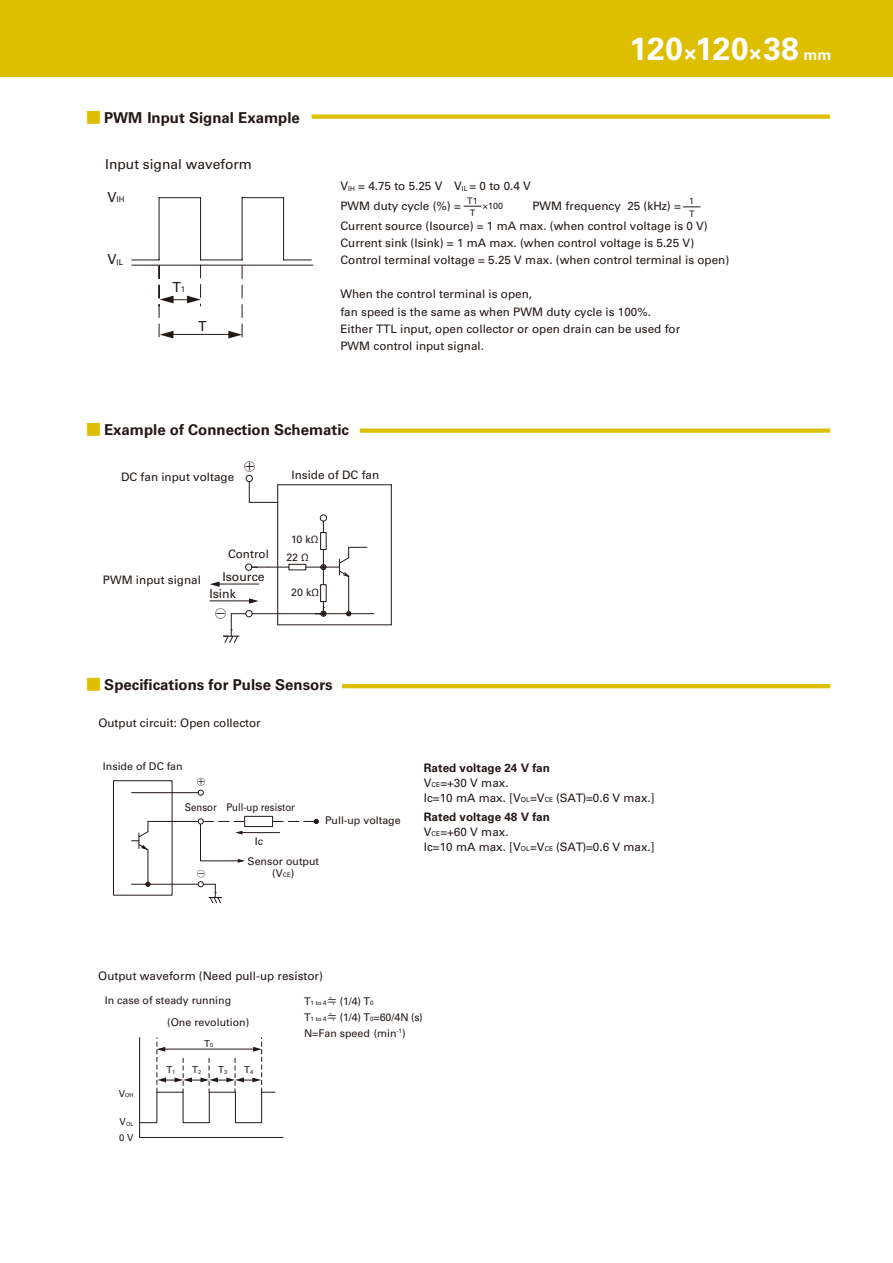
<style>
.page{position:relative;width:893px;height:1263px;background:#fff}
.page>*{position:absolute;margin:0;border:0;box-sizing:border-box;transform-origin:0 0}
.t1{font:700 31.95px "Univers LT Std";color:#fff}
.t2{font:700 15px "Univers LT Std";color:#231916}
.t3{font:13.8px "Univers LT Std";color:#231916}
.t4{font:12.3px/16.8px "Univers LT Std";color:#231916}
.t5{font:11.7px/17px "Univers LT Std";color:#231916}
.t6{font:11.7px "Shin Go Pro";color:#231916}
.t7{font:10.65px/15.9px "Univers LT Std";color:#231916}
.t8{font:10.65px "Univers LT Std";color:#231916;scale:.9 1}
.t9{font:9.6px "Univers LT Std";color:#231916}
.t10{font:9px "Univers LT Std";color:#231916}
.t11{font:8.1px "Univers LT Std";color:#231916}
.t12{font:5.55px "Univers LT Std";color:#231916}
.s1{font-family:"Shin Go Pro";font-weight:500;font-size:14.85px;color:#ddbe00}
.s2{font-size:13.8px}
.s3{font-size:8.1px}
.s4{font-size:21.3px}
.s5{font-size:14.85px}
.s6{font-size:6.75px}
.s7{font-family:"Shin Go Pro";font-weight:500;color:#ddbe00}
.s8{font-size:6.15px}
.s9{font-weight:700}
.s10{font-size:9.6px}
.s11{font-size:5.55px}
.s12{font-family:"Shin Go Pro"}
</style>
<div class="page">
<div style="left:312px;top:114px;width:518px;height:5px;background:#ddbe00"></div>
<hr style="left:169px;top:334px;width:64px;height:1px;background:#231916">
<svg style="left:284px;top:260px;width:27px;height:1px"></svg>
<hr style="left:132px;top:265px;width:181px;height:1px;background:#231916">
<hr style="left:283px;top:198px;width:1px;height:62px;background:#231916">
<hr style="left:242px;top:198px;width:1px;height:62px;background:#231916">
<hr style="left:200px;top:198px;width:1px;height:62px;background:#231916">
<hr style="left:159px;top:198px;width:1px;height:62px;background:#231916">
<hr style="left:201px;top:260px;width:41px;height:1px;background:#231916">
<hr style="left:159px;top:197px;width:42px;height:1px;background:#231916">
<hr style="left:242px;top:197px;width:42px;height:1px;background:#231916">
<svg style="left:228px;top:266px;width:15px;height:73px"></svg>
<svg style="left:132px;top:260px;width:69px;height:79px"></svg>
<svg style="left:464px;top:206px;width:17px;height:1px"></svg>
<svg style="left:683px;top:207px;width:17px;height:1px"></svg>
<div style="left:0;top:0;width:893px;height:77px;background:#ddbe00"></div>
<div style="left:360px;top:428px;width:470px;height:5px;background:#ddbe00"></div>
<hr style="left:210px;top:600px;width:42px;height:1px;background:#231916">
<hr style="left:217px;top:584px;width:42px;height:1px;background:#231916">
<svg style="left:210px;top:581px;width:10px;height:6px"></svg>
<svg style="left:249px;top:598px;width:10px;height:6px"></svg>
<div style="left:246px;top:475px;width:7px;height:7px;border:1px solid #231916;border-radius:50%"></div>
<hr style="left:391px;top:484px;width:1px;height:141px;background:#231916">
<hr style="left:278px;top:624px;width:113px;height:1px;background:#231916">
<hr style="left:252px;top:613px;width:71px;height:1px;background:#231916">
<div style="left:245px;top:563px;width:7px;height:8px;border:1px solid #231916;border-radius:50%"></div>
<div style="left:245px;top:610px;width:8px;height:7px;border:1px solid #231916;border-radius:50%"></div>
<div style="left:288px;top:564px;width:18px;height:6px;border:1px solid #231916"></div>
<div style="left:320px;top:514px;width:7px;height:7px;border:1px solid #231916;border-radius:50%"></div>
<hr style="left:278px;top:484px;width:113px;height:1px;background:#231916">
<hr style="left:277px;top:485px;width:1px;height:140px;background:#231916">
<div style="left:320px;top:584px;width:7px;height:18px;border:1px solid #231916"></div>
<div style="left:320px;top:532px;width:7px;height:18px;border:1px solid #231916"></div>
<svg style="left:252px;top:567px;width:37px;height:1px"></svg>
<svg style="left:346px;top:611px;width:5px;height:5px"></svg>
<hr style="left:348px;top:576px;width:1px;height:38px;background:#231916">
<svg style="left:306px;top:547px;width:61px;height:38px"></svg>
<svg style="left:249px;top:482px;width:29px;height:21px"></svg>
<hr style="left:316px;top:613px;width:58px;height:1px;background:#231916">
<svg style="left:316px;top:602px;width:10px;height:15px"></svg>
<svg style="left:223px;top:613px;width:23px;height:30px"></svg>
<hr style="left:148px;top:821px;width:65px;height:1px;background:#231916">
<hr style="left:132px;top:884px;width:66px;height:1px;background:#231916">
<hr style="left:132px;top:792px;width:66px;height:1px;background:#231916">
<hr style="left:148px;top:850px;width:1px;height:34px;background:#231916">
<svg style="left:145px;top:882px;width:5px;height:5px"></svg>
<svg style="left:132px;top:821px;width:17px;height:30px"></svg>
<div style="left:244px;top:816px;width:29px;height:11px;border:1px solid #231916"></div>
<svg style="left:272px;top:819px;width:47px;height:5px"></svg>
<hr style="left:238px;top:832px;width:42px;height:1px;background:#231916">
<svg style="left:198px;top:818px;width:47px;height:45px"></svg>
<div style="left:113px;top:780px;width:59px;height:115px;border:1px solid #231916"></div>
<svg style="left:342px;top:684px;width:488px;height:4px;background:#ddbe03"></svg>
<svg style="left:139px;top:1037px;width:145px;height:101px"></svg>
<svg style="left:197px;top:881px;width:25px;height:23px"></svg>
<svg style="left:197px;top:789px;width:7px;height:7px"></svg>
<p class="t2" style="left:86px;top:108px;width:215px"><span class="s1">■</span> PWM Input Signal Example</p>
<p class="t3" style="left:105px;top:156px;width:148px">Input signal waveform</p>
<p class="t11" style="left:107px;top:195px;width:19px"><span class="s2">V</span>IH</p>
<p class="t11" style="left:107px;top:257px;width:17px"><span class="s2">V</span>IL</p>
<p class="t3" style="left:173px;top:279px;width:14px">T<span class="s3">1</span></p>
<p class="t3" style="left:198px;top:318px;width:10px">T</p>
<h1 class="t1" style="left:630px;top:30px;width:203px">120<span class="s4">×</span>120<span class="s4">×</span>38 <span class="s5">mm</span></h1>
<p class="t5" style="left:340px;top:176px;width:192px;line-height:20px">V<span class="s6">IH</span> = 4.75 to 5.25 V V<span class="s6">IL</span> = 0 to 0.4 V<br>PWM duty cycle (%) =</p>
<p class="t10" style="left:467px;top:195px;width:12px">T1</p>
<p class="t10" style="left:689px;top:196px;width:6px">1</p>
<p class="t5" style="left:340px;top:196px;width:369px;line-height:20.2px;text-indent:192px">PWM frequency 25 (kHz) =<br>Current source (Isource) = 1 mA max. (when control voltage is 0 V)</p>
<p class="t5" style="left:340px;top:235px;width:390px">Current sink (Isink) = 1 mA max. (when control voltage is 5.25 V)<br>Control terminal voltage = 5.25 V max. (when control terminal is open)</p>
<p class="t5" style="left:340px;top:286px;width:341px">When the control terminal is open,<br>fan speed is the same as when PWM duty cycle is 100%.<br>Either TTL input, open collector or open drain can be used for PWM control input signal.</p>
<p class="t10" style="left:483px;top:200px;width:22px">×100</p>
<p class="t10" style="left:470px;top:207px;width:7px">T</p>
<p class="t10" style="left:689px;top:208px;width:7px">T</p>
<p class="t2" style="left:86px;top:421px;width:265px"><span class="s1">■</span> Example of Connection Schematic</p>
<p class="t5" style="left:121px;top:468px;width:115px">DC fan input voltage</p>
<p class="t5" style="left:291px;top:467px;width:89px">Inside of DC fan</p>
<p class="t6" style="left:244px;top:457px;width:13px">○＋</p>
<p class="t5" style="left:103px;top:572px;width:100px">PWM input signal</p>
<p class="t5" style="left:228px;top:545px;width:42px">Control</p>
<p class="t4" style="left:209px;top:569px;width:57px;text-indent:13px">Isource<br>Isink</p>
<p class="t6" style="left:215px;top:604px;width:13px">○－</p>
<p class="t7" style="left:291px;top:531px;width:29px">10 kΩ</p>
<p class="t7" style="left:286px;top:549px;width:24px">22 Ω</p>
<p class="t7" style="left:291px;top:584px;width:29px">20 kΩ</p>
<p class="t2" style="left:86px;top:676px;width:248px"><span class="s7">■</span> Specifications for Pulse Sensors</p>
<p class="t5" style="left:98px;top:714px;width:164px">Output circuit: Open collector</p>
<p class="t7" style="left:103px;top:759px;width:81px">Inside of DC fan</p>
<p class="t8" style="left:185px;top:801px;width:124px">Sensor Pull-up resistor</p>
<p class="t7" style="left:325px;top:812px;width:77px">Pull-up voltage</p>
<p class="t7" style="left:248px;top:831px;width:73px;line-height:20.4px;text-indent:7px">Ic<br>Sensor output</p>
<p class="t7" style="left:272px;top:865px;width:24px">(V<span class="s8">CE</span>)</p>
<p class="t5" style="left:424px;top:760px;width:232px;line-height:14.9px"><span class="s9">Rated voltage 24 V fan<br></span>V<span class="s6">CE</span>=+30 V max.<br>Ic=10 mA max. [V<span class="s6">OL</span>=V<span class="s6">CE</span> (SAT)=0.6 V max.]</p>
<p class="t5" style="left:424px;top:809px;width:232px;line-height:14.9px"><span class="s9">Rated voltage 48 V fan<br></span>V<span class="s6">CE</span>=+60 V max.<br>Ic=10 mA max. [V<span class="s6">OL</span>=V<span class="s6">CE</span> (SAT)=0.6 V max.]</p>
<p class="t5" style="left:98px;top:967px;width:226px">Output waveform (Need pull-up resistor)</p>
<p class="t7" style="left:105px;top:992px;width:128px">In case of steady running</p>
<p class="t7" style="left:167px;top:1014px;width:84px">(One revolution)</p>
<p class="t12" style="left:119px;top:1092px;width:16px"><span class="s10">V</span>OH</p>
<p class="t12" style="left:120px;top:1120px;width:15px"><span class="s10">V</span>OL</p>
<p class="t9" style="left:119px;top:1132px;width:16px">0 V</p>
<p class="t9" style="left:166px;top:1064px;width:10px">T<span class="s11">1</span></p>
<p class="t9" style="left:204px;top:1038px;width:10px">T<span class="s11">0</span></p>
<p class="t9" style="left:192px;top:1064px;width:10px">T<span class="s11">2</span></p>
<p class="t9" style="left:218px;top:1064px;width:10px">T<span class="s11">3</span></p>
<p class="t9" style="left:244px;top:1064px;width:10px">T<span class="s11">4</span></p>
<p class="t7" style="left:304px;top:993px;width:120px">T<span class="s8">1 to 4</span><span class="s12">≒</span> (1/4) T<span class="s8">0<br></span>T<span class="s8">1 to 4</span><span class="s12">≒</span> (1/4) T<span class="s8">0</span>=60/4N (s)<br>N=Fan speed (min<sup>-1</sup>)</p>
</div>
